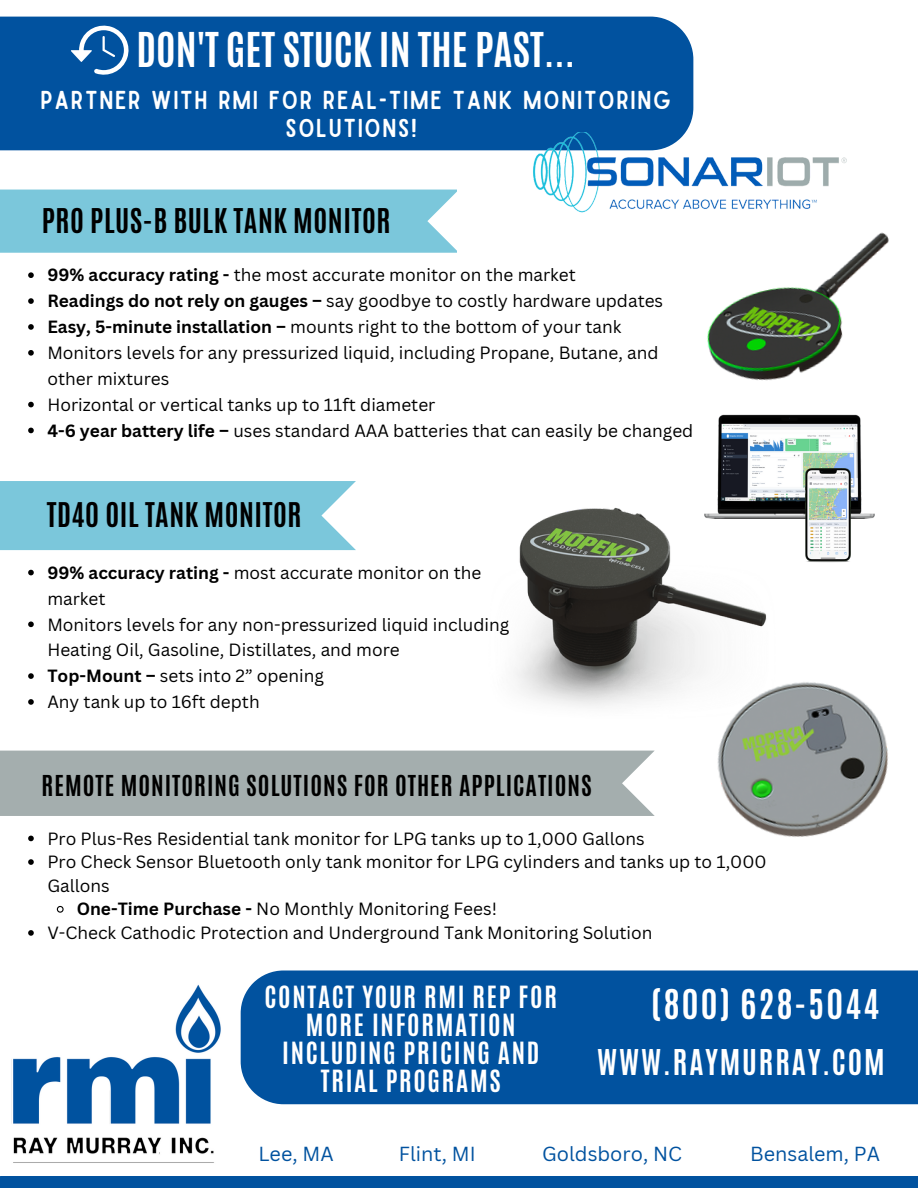
<style>
.page{position:relative;width:918px;height:1188px;background:#fff}
.page>*{position:absolute;margin:0;border:0;box-sizing:border-box;transform-origin:0 0}
.t1{font:700 40.05px "Antonio";color:#fff}
.t2{font:700 34.2px "Antonio";letter-spacing:.065em;color:#fff}
.t3{font:700 29.7px "Antonio";letter-spacing:.065em;color:#fff}
.t4{font:700 28.5px "Antonio";letter-spacing:.02em;color:#000}
.t5{font:700 25.5px/28.2px "Antonio";letter-spacing:.065em;color:#fff;text-align:center}
.t6{font:24.75px/28.2px "Sailors";letter-spacing:.065em;color:#fff;text-align:center}
.t7{font:700 24px "Antonio";letter-spacing:.04em;color:#000}
.t8{font:19.8px "Canva Sans";color:#01529f}
.t9{font:17.25px/25.8px "Canva Sans";color:#000}
.s1{font-weight:700}
</style>
<div class="page">
<div style="left:0;top:17px;width:693px;height:133px;background:#01529f"></div>
<svg style="left:71px;top:23px;width:61px;height:55px"></svg>
<img style="left:11px;top:984px;width:210px;height:179px">
<div style="left:0;top:1176px;width:918px;height:12px;background:#01529f"></div>
<div style="left:0;top:190px;width:457px;height:63px;background:#7bc7db"></div>
<img style="left:638px;top:682px;width:250px;height:155px">
<div style="left:0;top:481px;width:356px;height:69px;background:#7bc7db"></div>
<img style="left:528px;top:132px;width:319px;height:81px">
<img style="left:515px;top:507px;width:264px;height:221px">
<img style="left:657px;top:418px;width:204px;height:138px">
<img style="left:730px;top:447px;width:145px;height:136px">
<div style="left:241px;top:971px;width:677px;height:133px;background:#01529f"></div>
<div style="left:0;top:751px;width:655px;height:65px;background:#a4aeae"></div>
<svg style="left:28px;top:272px;width:6px;height:6px"></svg>
<svg style="left:28px;top:298px;width:6px;height:6px"></svg>
<svg style="left:28px;top:324px;width:6px;height:6px"></svg>
<svg style="left:28px;top:350px;width:6px;height:6px"></svg>
<svg style="left:28px;top:402px;width:6px;height:5px"></svg>
<svg style="left:28px;top:428px;width:6px;height:5px"></svg>
<svg style="left:28px;top:570px;width:6px;height:5px"></svg>
<svg style="left:28px;top:622px;width:6px;height:5px"></svg>
<svg style="left:28px;top:673px;width:6px;height:6px"></svg>
<svg style="left:28px;top:699px;width:6px;height:6px"></svg>
<svg style="left:28px;top:836px;width:6px;height:5px"></svg>
<svg style="left:28px;top:859px;width:6px;height:6px"></svg>
<svg style="left:56px;top:905px;width:8px;height:8px"></svg>
<svg style="left:28px;top:930px;width:6px;height:6px"></svg>
<img style="left:707px;top:232px;width:182px;height:186px">
<h1 class="t1" style="left:137px;top:21px;width:440px">DON'T GET STUCK IN THE PAST...</h1>
<h3 class="t6" style="left:40px;top:87px;width:632px">PARTNER WITH RMI FOR REAL-TIME TANK MONITORING<br>SOLUTIONS!</h3>
<h3 class="t4" style="left:42px;top:200px;width:350px">PRO PLUS-B BULK TANK MONITOR</h3>
<p class="t9" style="left:47px;top:262px;width:648px"><span class="s1">99% accuracy rating -</span> the most accurate monitor on the market<br><span class="s1">Readings do not rely on gauges –</span> say goodbye to costly hardware updates <span class="s1">Easy, 5-minute installation –</span> mounts right to the bottom of your tank Monitors levels for any pressurized liquid, including Propane, Butane, and other mixtures<br>Horizontal or vertical tanks up to 11ft diameter<br><span class="s1">4-6 year battery life –</span> uses standard AAA batteries that can easily be changed</p>
<h3 class="t4" style="left:47px;top:495px;width:256px">TD40 OIL TANK MONITOR</h3>
<p class="t9" style="left:47px;top:559px;width:463px"><span class="s1">99% accuracy rating -</span> most accurate monitor on the market<br>Monitors levels for any non-pressurized liquid including Heating Oil, Gasoline, Distillates, and more<br><span class="s1">Top-Mount –</span> sets into 2” opening<br>Any tank up to 16ft depth</p>
<h3 class="t7" style="left:42px;top:768px;width:552px">REMOTE MONITORING SOLUTIONS FOR OTHER APPLICATIONS</h3>
<p class="t9" style="left:47px;top:825px;width:599px">Pro Plus-Res Residential tank monitor for LPG tanks up to 1,000 Gallons</p>
<p class="t9" style="left:47px;top:849px;width:721px">Pro Check Sensor Bluetooth only tank monitor for LPG cylinders and tanks up to 1,000</p>
<p class="t9" style="left:47px;top:872px;width:64px">Gallons</p>
<p class="t9" style="left:77px;top:896px;width:422px"><span class="s1">One-Time Purchase -</span> No Monthly Monitoring Fees!</p>
<p class="t9" style="left:47px;top:920px;width:607px">V-Check Cathodic Protection and Underground Tank Monitoring Solution</p>
<h3 class="t5" style="left:265px;top:983px;width:294px">CONTACT YOUR RMI REP FOR<br>MORE INFORMATION<br>INCLUDING PRICING AND<br>TRIAL PROGRAMS</h3>
<h2 class="t2" style="left:651px;top:980px;width:230px">(800) 628-5044</h2>
<h3 class="t3" style="left:597px;top:1041px;width:289px">WWW.RAYMURRAY.COM</h3>
<p class="t8" style="left:258px;top:1140px;width:77px">Lee, MA</p>
<p class="t8" style="left:399px;top:1140px;width:78px">Flint, MI</p>
<p class="t8" style="left:542px;top:1140px;width:141px">Goldsboro, NC</p>
<p class="t8" style="left:750px;top:1140px;width:131px">Bensalem, PA</p>
</div>
